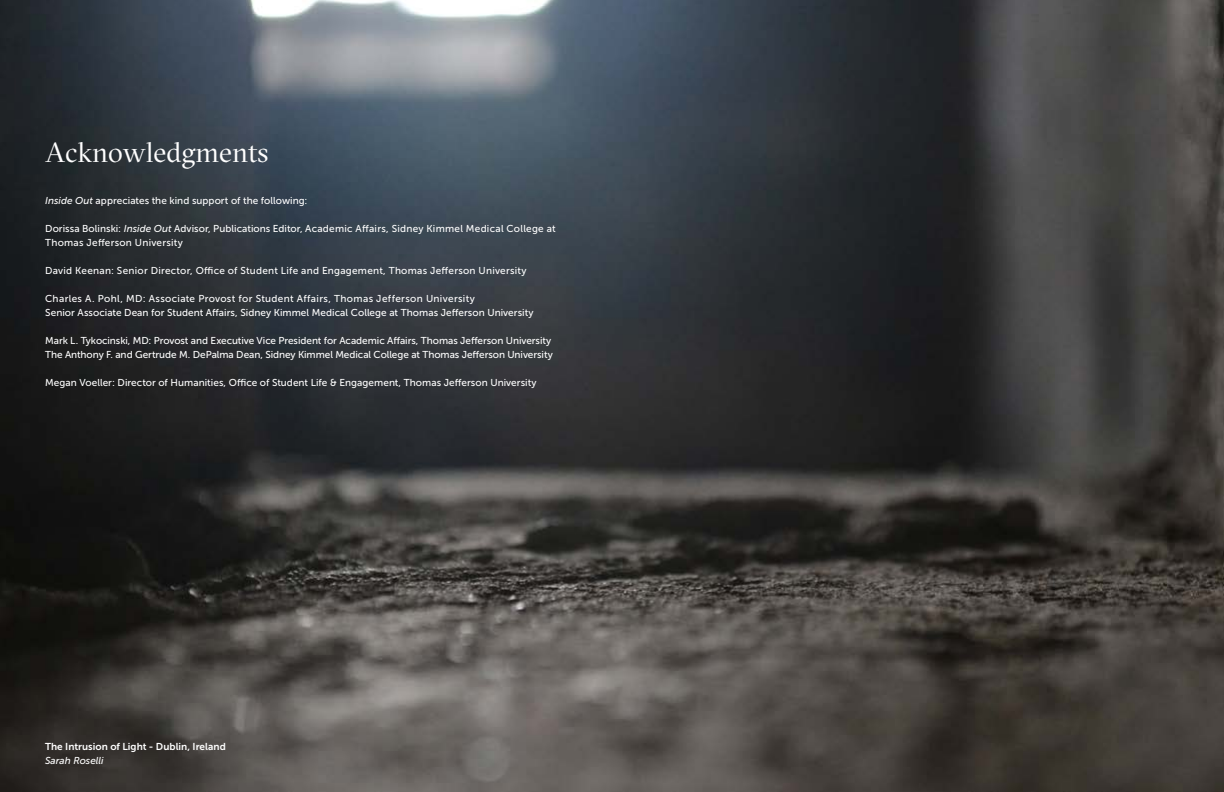
<style>
.page{position:relative;width:1224px;height:792px;background:#fff}
.page>*{position:absolute;margin:0;border:0;box-sizing:border-box;transform-origin:0 0}
.t1{font:28px "GT Sectra Fine Trial";color:#fff}
.t2{font:10px/14px "Museo Sans 500";letter-spacing:.005em;color:#fff}
.t3{font:10px "Museo Sans 500";letter-spacing:.025em;color:#fff}
.t4{font:10px "Museo Sans 700";letter-spacing:.005em;color:#fff}
.t5{font:italic 10px "Museo Sans 500";color:#fff}
.s1{font-style:italic}
</style>
<div class="page">
<img style="left:0;top:0;width:1224px;height:792px">
<h1 class="t1" style="left:45px;top:142px;width:225px">Acknowledgments</h1>
<p class="t2" style="left:45px;top:194px;width:264px"><span class="s1">Inside Out</span> appreciates the kind support of the following:</p>
<p class="t2" style="left:45px;top:222px;width:512px">Dorissa Bolinski: <span class="s1">Inside Out</span> Advisor, Publications Editor, Academic Affairs, Sidney Kimmel Medical College at<br>Thomas Jefferson University</p>
<p class="t3" style="left:45px;top:265px;width:483px">David Keenan: Senior Director, Office of Student Life and Engagement, Thomas Jefferson University</p>
<p class="t2" style="left:45px;top:292px;width:490px">Charles A. Pohl, MD: Associate Provost for Student Affairs, Thomas Jefferson University<br>Senior Associate Dean for Student Affairs, Sidney Kimmel Medical College at Thomas Jefferson University</p>
<p class="t2" style="left:45px;top:334px;width:509px">Mark L. Tykocinski, MD: Provost and Executive Vice President for Academic Affairs, Thomas Jefferson University<br>The Anthony F. and Gertrude M. DePalma Dean, Sidney Kimmel Medical College at Thomas Jefferson University</p>
<p class="t2" style="left:45px;top:376px;width:493px">Megan Voeller: Director of Humanities, Office of Student Life &amp; Engagement, Thomas Jefferson University</p>
<p class="t4" style="left:45px;top:741px;width:182px">The Intrusion of Light - Dublin, Ireland</p>
<p class="t5" style="left:45px;top:755px;width:60px">Sarah Roselli</p>
</div>
